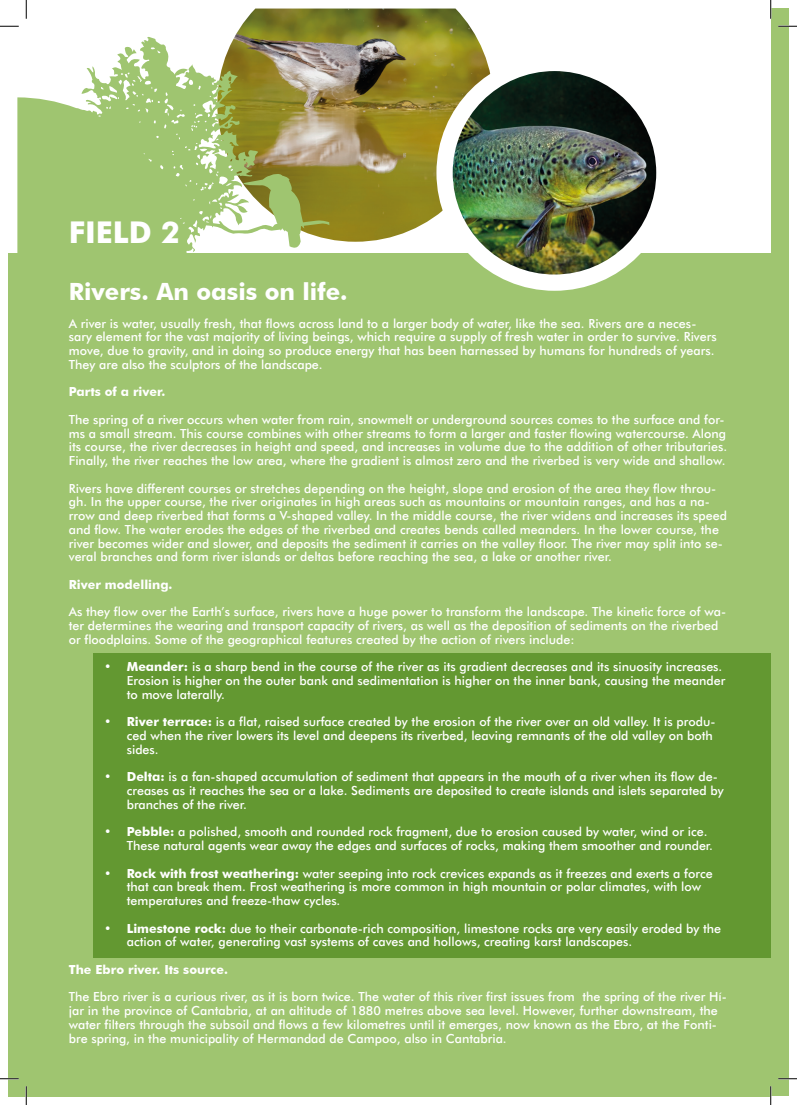
<style>
.page{position:relative;width:797px;height:1105px;background:#fff}
.page>*{position:absolute;margin:0;border:0;box-sizing:border-box;transform-origin:0 0}
.t1{font:700 30px "Futura BT";color:#fff}
.t2{font:700 23.75px "Futura BT";color:#fff}
.t3{font:500 12.5px/13.8px "Futura BT";color:#fff}
.t4{font:700 12.5px "Futura BT";color:#fff}
.s1{font-weight:700}
</style>
<div class="page">
<div style="left:9px;top:253px;width:761px;height:843px;background:#9fc570"></div>
<div style="left:94px;top:653px;width:676px;height:305px;background:#639831"></div>
<img style="left:234px;top:9px;width:257px;height:233px">
<svg style="left:17px;top:37px;width:312px;height:216px;fill:#9fc570"></svg>
<img style="left:444px;top:63px;width:220px;height:220px;border-radius:110px">
<div style="left:436px;top:55px;width:236px;height:236px;border:16px solid #fff;border-radius:50%"></div>
<div style="left:770px;top:9px;width:18px;height:1087px;background:#9fc570"></div>
<svg style="left:0;top:25px;width:19px;height:2px"></svg>
<svg style="left:778px;top:25px;width:19px;height:2px"></svg>
<svg style="left:0;top:1078px;width:19px;height:1px"></svg>
<svg style="left:778px;top:1078px;width:19px;height:1px"></svg>
<svg style="left:25px;top:0;width:2px;height:19px"></svg>
<svg style="left:25px;top:1086px;width:2px;height:19px"></svg>
<svg style="left:770px;top:0;width:1px;height:19px"></svg>
<svg style="left:770px;top:1086px;width:1px;height:19px"></svg>
<p class="t1" style="left:69px;top:214px;width:113px">FIELD 2</p>
<p class="t2" style="left:69px;top:277px;width:280px">Rivers. An oasis on life.</p>
<p class="t3" style="left:69px;top:316px;width:649px">A river is water, usually fresh, that flows across land to a larger body of water, like the sea. Rivers are a neces&shy;sary element for the vast majority of living beings, which require a supply of fresh water in order to survive. Rivers move, due to gravity, and in doing so produce energy that has been harnessed by humans for hundreds of years.<br>They are also the sculptors of the landscape.</p>
<p class="t4" style="left:69px;top:384px;width:98px">Parts of a river.</p>
<p class="t3" style="left:69px;top:412px;width:660px">The spring of a river occurs when water from rain, snowmelt or underground sources comes to the surface and for&shy;ms a small stream. This course combines with other streams to form a larger and faster flowing watercourse. Along its course, the river decreases in height and speed, and increases in volume due to the addition of other tributaries.<br>Finally, the river reaches the low area, where the gradient is almost zero and the riverbed is very wide and shallow.</p>
<p class="t3" style="left:69px;top:481px;width:659px">Rivers have different courses or stretches depending on the height, slope and erosion of the area they flow throu&shy;gh. In the upper course, the river originates in high areas such as mountains or mountain ranges, and has a na&shy;rrow and deep riverbed that forms a V-shaped valley. In the middle course, the river widens and increases its speed and flow. The water erodes the edges of the riverbed and creates bends called meanders. In the lower course, the river becomes wider and slower, and deposits the sediment it carries on the valley floor. The river may split into se&shy;veral branches and form river islands or deltas before reaching the sea, a lake or another river.</p>
<p class="t4" style="left:69px;top:577px;width:105px">River modelling.</p>
<p class="t3" style="left:69px;top:605px;width:658px">As they flow over the Earth’s surface, rivers have a huge power to transform the landscape. The kinetic force of wa&shy;ter determines the wearing and transport capacity of rivers, as well as the deposition of sediments on the riverbed or floodplains. Some of the geographical features created by the action of rivers include:</p>
<p class="t3" style="left:127px;top:660px;width:600px;text-indent:-22px"><span class="s1">• Meander:</span> is a sharp bend in the course of the river as its gradient decreases and its sinuosity increases.<br>Erosion is higher on the outer bank and sedimentation is higher on the inner bank, causing the meander to move laterally.</p>
<p class="t3" style="left:127px;top:715px;width:590px;text-indent:-22px"><span class="s1">• River terrace:</span> is a flat, raised surface created by the erosion of the river over an old valley. It is produ&shy;ced when the river lowers its level and deepens its riverbed, leaving remnants of the old valley on both sides.</p>
<p class="t3" style="left:127px;top:770px;width:598px;text-indent:-22px"><span class="s1">• Delta:</span> is a fan-shaped accumulation of sediment that appears in the mouth of a river when its flow de&shy;creases as it reaches the sea or a lake. Sediments are deposited to create islands and islets separated by branches of the river.</p>
<p class="t3" style="left:127px;top:825px;width:587px;text-indent:-22px"><span class="s1">• Pebble:</span> a polished, smooth and rounded rock fragment, due to erosion caused by water, wind or ice.<br>These natural agents wear away the edges and surfaces of rocks, making them smoother and rounder.</p>
<p class="t3" style="left:127px;top:866px;width:587px;text-indent:-22px"><span class="s1">• Rock with frost weathering:</span> water seeping into rock crevices expands as it freezes and exerts a force that can break them. Frost weathering is more common in high mountain or polar climates, with low temperatures and freeze-thaw cycles.</p>
<p class="t3" style="left:127px;top:921px;width:596px;text-indent:-22px"><span class="s1">• Limestone rock:</span> due to their carbonate-rich composition, limestone rocks are very easily eroded by the action of water, generating vast systems of caves and hollows, creating karst landscapes.</p>
<p class="t4" style="left:69px;top:962px;width:161px">The Ebro river. Its source.</p>
<p class="t3" style="left:69px;top:990px;width:659px">The Ebro river is a curious river, as it is born twice. The water of this river first issues from the spring of the river Hí&shy;jar in the province of Cantabria, at an altitude of 1880 metres above sea level. However, further downstream, the water filters through the subsoil and flows a few kilometres until it emerges, now known as the Ebro, at the Fonti&shy;bre spring, in the municipality of Hermandad de Campoo, also in Cantabria.</p>
</div>
